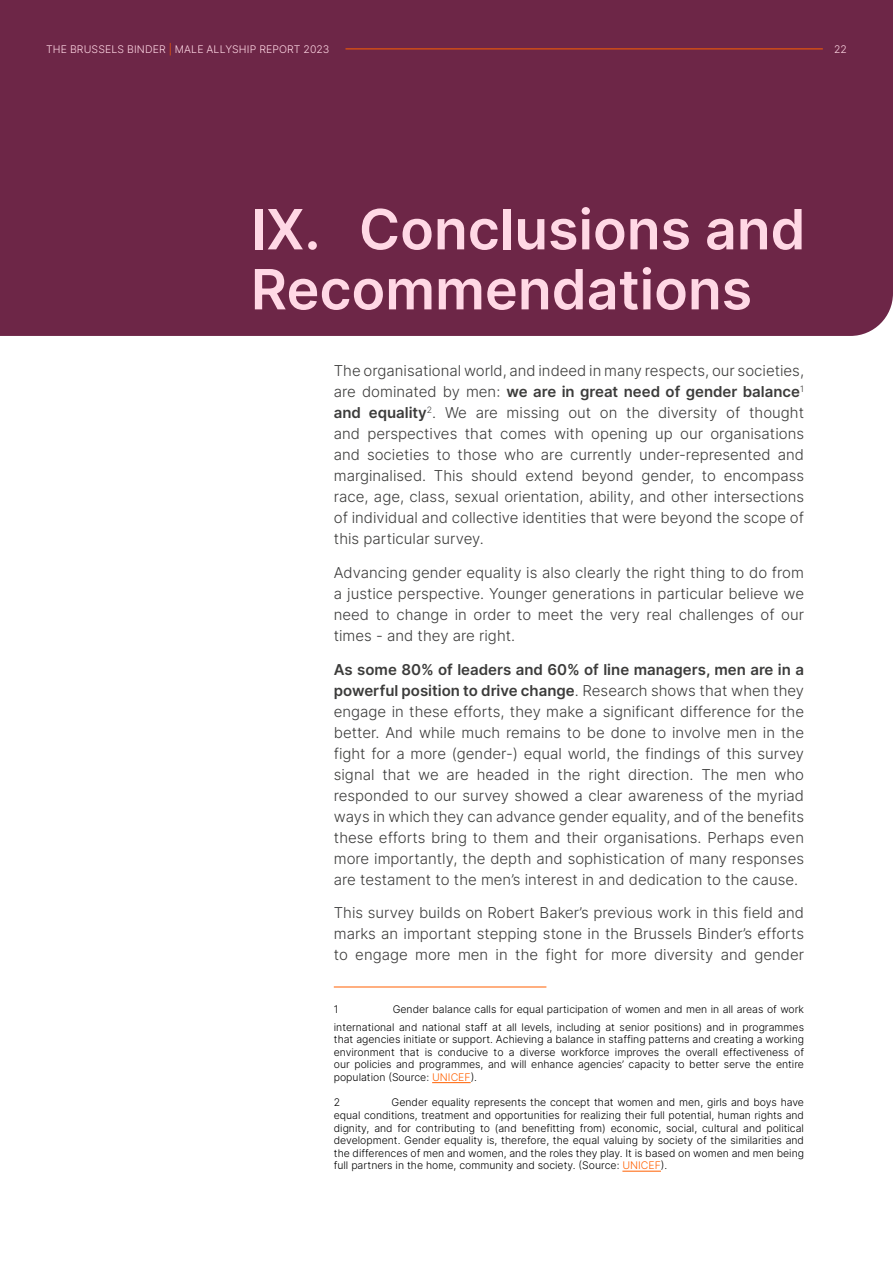
<style>
.page{position:relative;width:893px;height:1263px;background:#fff}
.page>*{position:absolute;margin:0;border:0;box-sizing:border-box;transform-origin:0 0}
.t1{font:600 55.5px/60px "Inter";color:#ffd8e5}
.t2{font:300 15px/21px "Inter";color:#3c3c3b;text-align:justify}
.t3{font:300 10.5px/12.6px "Inter";color:#000;text-align:justify}
.t4{font:300 10.5px "Inter";letter-spacing:.01em;color:#ffd8e5}
.s1{color:#ff6000}
.s2{font-weight:600}
</style>
<div class="page">
<div style="left:0;top:0;width:893px;height:336px;background:#6d2647"></div>
<hr style="left:334px;top:987px;width:212px;height:1px;background:#ff6000">
<hr style="left:432px;top:1082px;width:39px;height:1px;background:#ff6000">
<hr style="left:622px;top:1171px;width:39px;height:1px;background:#ff6000">
<hr style="left:345px;top:49px;width:478px;height:1px;background:#ff6000">
<p class="t4" style="left:46px;top:43px;width:285px">THE BRUSSELS BINDER <span class="s1">|</span> MALE ALLYSHIP REPORT 2023</p>
<p class="t4" style="left:834px;top:43px;width:14px">22</p>
<h1 class="t1" style="left:251px;top:204px;width:556px">IX. Conclusions and<br>Recommendations</h1>
<p class="t2" style="left:334px;top:360px;width:472px">The organisational world, and indeed in many respects, our societies, are dominated by men: <span class="s2">we are in great need of gender balance</span><sup>1 </sup><span class="s2">and equality</span><sup>2</sup>. We are missing out on the diversity of thought and perspectives that comes with opening up our organisations and societies to those who are currently under-represented and marginalised. This should extend beyond gender, to encompass race, age, class, sexual orientation, ability, and other intersections of individual and collective identities that were beyond the scope of this particular survey.</p>
<p class="t2" style="left:334px;top:562px;width:472px">Advancing gender equality is also clearly the right thing to do from a justice perspective. Younger generations in particular believe we need to change in order to meet the very real challenges of our times - and they are right.</p>
<p class="t2" style="left:334px;top:658px;width:472px"><span class="s2">As some 80% of leaders and 60% of line managers, men are in a powerful position to drive change</span>. Research shows that when they engage in these efforts, they make a significant difference for the better. And while much remains to be done to involve men in the fight for a more (gender-) equal world, the findings of this survey signal that we are headed in the right direction. The men who responded to our survey showed a clear awareness of the myriad ways in which they can advance gender equality, and of the benefits these efforts bring to them and their organisations. Perhaps even more importantly, the depth and sophistication of many responses are testament to the men’s interest in and dedication to the cause.</p>
<p class="t2" style="left:334px;top:902px;width:472px">This survey builds on Robert Baker’s previous work in this field and marks an important stepping stone in the Brussels Binder’s efforts to engage more men in the fight for more diversity and gender</p>
<p class="t3" style="left:334px;top:1000px;width:472px;line-height:18px;text-align:right">Gender balance calls for equal participation of women and men in all areas of work international and national staff at all levels, including at senior positions) and in programmes</p>
<p class="t3" style="left:334px;top:1033px;width:472px">that agencies initiate or support. Achieving a balance in staffing patterns and creating a working environment that is conducive to a diverse workforce improves the overall effectiveness of our policies and programmes, and will enhance agencies’ capacity to better serve the entire population (Source: <span class="s1">UNICEF</span>).</p>
<p class="t3" style="left:334px;top:1096px;width:8px">2</p>
<p class="t3" style="left:334px;top:1002px;width:6px">1</p>
<p class="t3" style="left:334px;top:1096px;width:472px;text-indent:58px">Gender equality represents the concept that women and men, girls and boys have equal conditions, treatment and opportunities for realizing their full potential, human rights and dignity, and for contributing to (and benefitting from) economic, social, cultural and political development. Gender equality is, therefore, the equal valuing by society of the similarities and the differences of men and women, and the roles they play. It is based on women and men being full partners in the home, community and society. (Source: <span class="s1">UNICEF</span>).</p>
</div>
